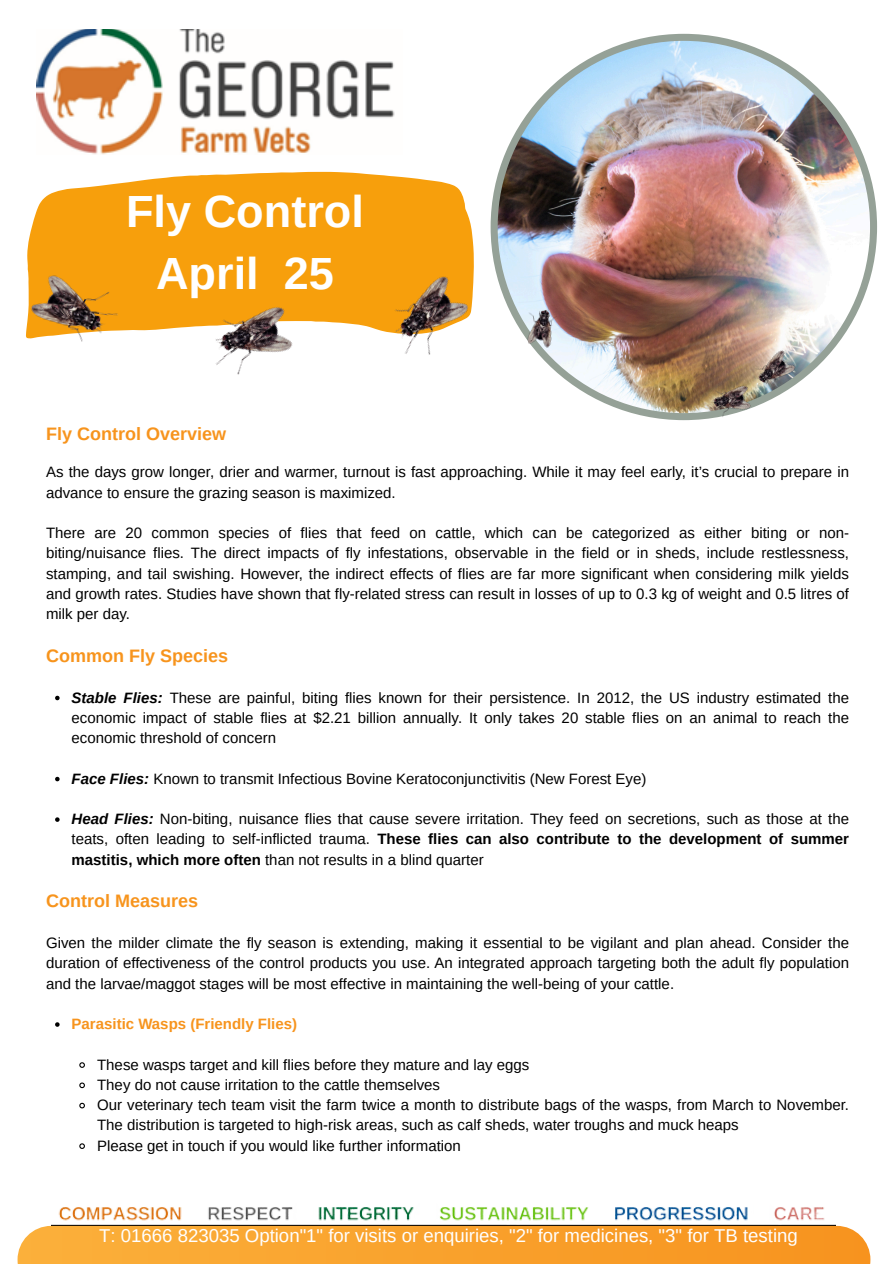
<style>
.page{position:relative;width:894px;height:1264px;background:#fff}
.page>*{position:absolute;margin:0;border:0;box-sizing:border-box;transform-origin:0 0}
.t1{font:700 45px/62.1px "Arimo";color:#fff;text-align:center}
.t2{font:18.6px "Arimo";color:#fff}
.t3{font:700 18px "Arimo";color:#f7941d}
.t4{font:15px/20.2px "Arimo";color:#000;text-align:justify}
.t5{font:700 15px "Arimo";color:#f7941d}
.s1{font-weight:700;font-style:italic}
.s2{font-weight:700}
</style>
<div class="page">
<img style="left:37px;top:30px;width:358px;height:125px">
<img style="left:52px;top:1207px;width:783px;height:18px">
<img style="left:490px;top:34px;width:386px;height:386px">
<img style="left:519px;top:308px;width:43px;height:47px">
<svg style="left:55px;top:695px;width:5px;height:5px"></svg>
<svg style="left:55px;top:776px;width:5px;height:5px"></svg>
<svg style="left:55px;top:817px;width:5px;height:4px"></svg>
<svg style="left:55px;top:1022px;width:5px;height:4px"></svg>
<svg style="left:79px;top:1062px;width:6px;height:6px"></svg>
<svg style="left:79px;top:1082px;width:6px;height:6px"></svg>
<svg style="left:79px;top:1102px;width:6px;height:7px"></svg>
<svg style="left:79px;top:1143px;width:6px;height:6px"></svg>
<svg style="left:18px;top:1225px;width:852px;height:38px;background:#f39f2f"></svg>
<svg style="left:27px;top:172px;width:447px;height:159px;background:#f7a722"></svg>
<img style="left:187px;top:279px;width:128px;height:96px">
<img style="left:26px;top:265px;width:106px;height:77px">
<img style="left:370px;top:252px;width:104px;height:103px">
<img style="left:707px;top:371px;width:55px;height:49px">
<img style="left:749px;top:338px;width:55px;height:56px">
<p class="t1" style="left:126px;top:180px;width:239px">Fly Control<br>April 25</p>
<p class="t3" style="left:46px;top:424px;width:181px">Fly Control Overview</p>
<p class="t4" style="left:46px;top:462px;width:804px">As the days grow longer, drier and warmer, turnout is fast approaching. While it may feel early, it’s crucial to prepare in advance to ensure the grazing season is maximized.</p>
<p class="t4" style="left:46px;top:523px;width:804px">There are 20 common species of flies that feed on cattle, which can be categorized as either biting or non&shy;biting/nuisance flies. The direct impacts of fly infestations, observable in the field or in sheds, include restlessness, stamping, and tail swishing. However, the indirect effects of flies are far more significant when considering milk yields and growth rates. Studies have shown that fly-related stress can result in losses of up to 0.3 kg of weight and 0.5 litres of milk per day.</p>
<p class="t3" style="left:46px;top:645px;width:183px">Common Fly Species</p>
<h1 class="t4" style="left:72px;top:687px;width:778px"><span class="s1">Stable Flies:</span> These are painful, biting flies known for their persistence. In 2012, the US industry estimated the economic impact of stable flies at $2.21 billion annually. It only takes 20 stable flies on an animal to reach the economic threshold of concern</h1>
<p class="t4" style="left:72px;top:768px;width:576px"><span class="s1">Face Flies:</span> Known to transmit Infectious Bovine Keratoconjunctivitis (New Forest Eye)</p>
<p class="t4" style="left:72px;top:808px;width:778px"><span class="s1">Head Flies:</span> Non-biting, nuisance flies that cause severe irritation. They feed on secretions, such as those at the teats, often leading to self-inflicted trauma. <span class="s2">These flies can also contribute to the development of summer mastitis, which more often</span> than not results in a blind quarter</p>
<p class="t3" style="left:46px;top:891px;width:153px">Control Measures</p>
<p class="t4" style="left:46px;top:932px;width:804px">Given the milder climate the fly season is extending, making it essential to be vigilant and plan ahead. Consider the duration of effectiveness of the control products you use. An integrated approach targeting both the adult fly population and the larvae/maggot stages will be most effective in maintaining the well-being of your cattle.</p>
<p class="t5" style="left:72px;top:1015px;width:227px">Parasitic Wasps (Friendly Flies)</p>
<p class="t4" style="left:97px;top:1054px;width:433px">These wasps target and kill flies before they mature and lay eggs</p>
<h2 class="t4" style="left:97px;top:1074px;width:344px">They do not cause irritation to the cattle themselves</h2>
<p class="t4" style="left:97px;top:1094px;width:753px">Our veterinary tech team visit the farm twice a month to distribute bags of the wasps, from March to November.<br>The distribution is targeted to high-risk areas, such as calf sheds, water troughs and muck heaps</p>
<p class="t4" style="left:97px;top:1135px;width:365px">Please get in touch if you would like further information</p>
<h2 class="t2" style="left:99px;top:1225px;width:700px">T: 01666 823035 Option"1" for visits or enquiries, "2" for medicines, "3" for TB testing</h2>
</div>
